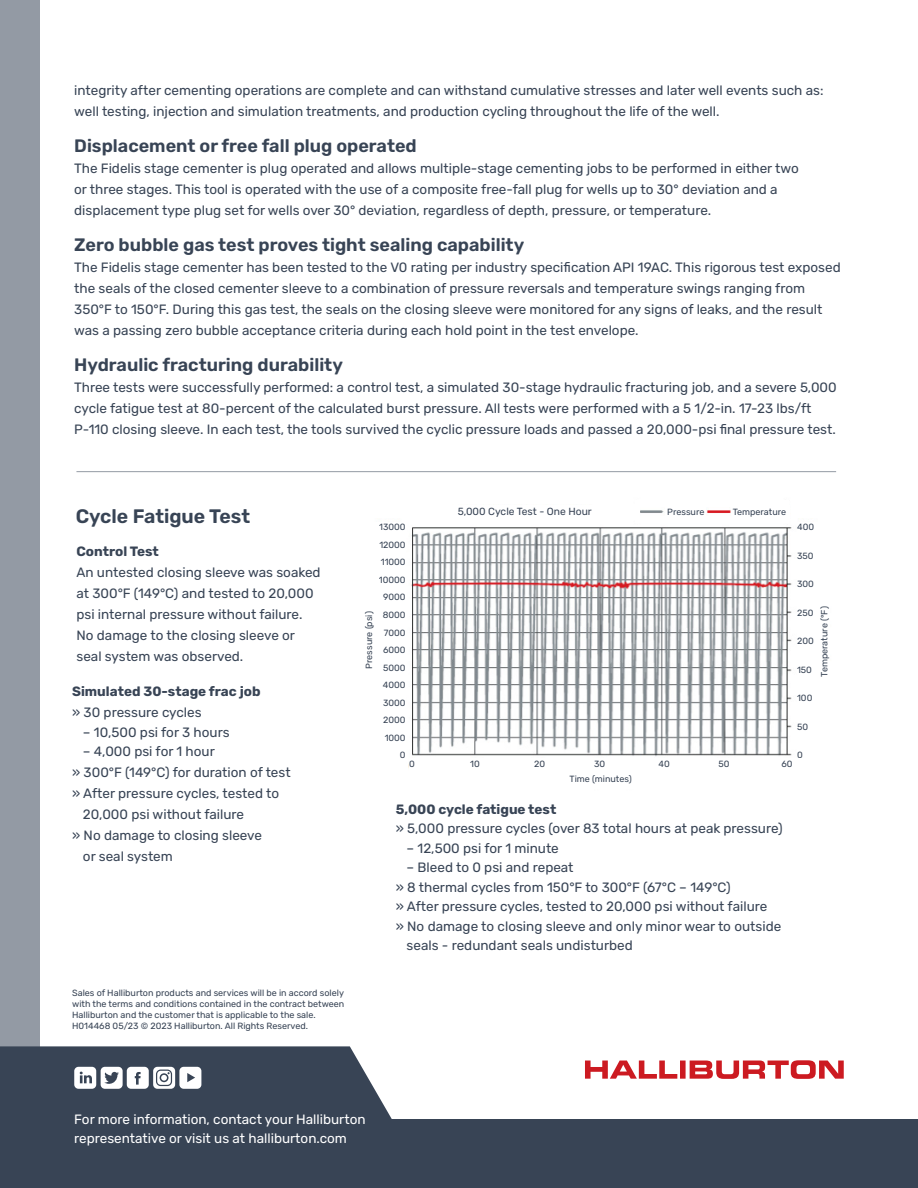
<style>
.page{position:relative;width:918px;height:1188px;background:#fff}
.page>*{position:absolute;margin:0;border:0;box-sizing:border-box;transform-origin:0 0}
.t1{font:600 19.5px "Rubik";color:#384455}
.t2{font:600 18px "Rubik";color:#384455}
.t3{font:13.5px/21px "Rubik";color:#384455}
.t4{font:13.5px/19.5px "Rubik";color:#fff}
.t5{font:700 13.5px "Rubik";color:#384455}
.t6{font:10.35px "Rubik";color:#384455}
.t7{font:9px/10.8px "Rubik";color:#384455}
</style>
<div class="page">
<div style="left:0;top:0;width:40px;height:1188px;background:#939aa4"></div>
<div style="left:0;top:1120px;width:918px;height:68px;background:#384455"></div>
<svg style="left:585px;top:1060px;width:259px;height:19px"></svg>
<svg style="left:0;top:1046px;width:403px;height:74px;background:#555f6e"></svg>
<img style="left:408px;top:504px;width:384px;height:264px">
<div style="left:409px;top:758px;width:404px;height:15px;background:#fff"></div>
<div style="left:441px;top:505px;width:167px;height:18px;background:#fff"></div>
<div style="left:636px;top:501px;width:153px;height:6px;background:#fff"></div>
<div style="left:636px;top:516px;width:153px;height:7px;background:#fff"></div>
<div style="left:732px;top:505px;width:58px;height:15px;background:#fff"></div>
<div style="left:665px;top:504px;width:40px;height:15px;background:#fff"></div>
<div style="left:632px;top:504px;width:8px;height:15px;background:#fff"></div>
<hr style="left:76px;top:471px;width:760px;height:1px;background:#939aa4">
<p class="t3" style="left:74px;top:80px;width:751px">integrity after cementing operations are complete and can withstand cumulative stresses and later well events such as: well testing, injection and simulation treatments, and production cycling throughout the life of the well.</p>
<p class="t2" style="left:74px;top:136px;width:344px">Displacement or free fall plug operated</p>
<p class="t3" style="left:74px;top:158px;width:726px">The Fidelis stage cementer is plug operated and allows multiple-stage cementing jobs to be performed in either two or three stages. This tool is operated with the use of a composite free-fall plug for wells up to 30° deviation and a displacement type plug set for wells over 30° deviation, regardless of depth, pressure, or temperature.</p>
<p class="t2" style="left:74px;top:235px;width:451px">Zero bubble gas test proves tight sealing capability</p>
<p class="t3" style="left:74px;top:257px;width:768px">The Fidelis stage cementer has been tested to the V0 rating per industry specification API 19AC. This rigorous test exposed the seals of the closed cementer sleeve to a combination of pressure reversals and temperature swings ranging from 350°F to 150°F. During this gas test, the seals on the closing sleeve were monitored for any signs of leaks, and the result was a passing zero bubble acceptance criteria during each hold point in the test envelope.</p>
<p class="t2" style="left:74px;top:355px;width:270px">Hydraulic fracturing durability</p>
<p class="t3" style="left:74px;top:377px;width:764px">Three tests were successfully performed: a control test, a simulated 30-stage hydraulic fracturing job, and a severe 5,000 cycle fatigue test at 80-percent of the calculated burst pressure. All tests were performed with a 5 1/2-in. 17-23 lbs/ft<br>P-110 closing sleeve. In each test, the tools survived the cyclic pressure loads and passed a 20,000-psi final pressure test.</p>
<p class="t1" style="left:76px;top:505px;width:176px">Cycle Fatigue Test</p>
<p class="t5" style="left:76px;top:544px;width:84px">Control Test</p>
<p class="t3" style="left:76px;top:562px;width:246px">An untested closing sleeve was soaked at 300°F (149°C) and tested to 20,000 psi internal pressure without failure.<br>No damage to the closing sleeve or seal system was observed.</p>
<p class="t5" style="left:72px;top:684px;width:190px">Simulated 30-stage frac job</p>
<p class="t3" style="left:72px;top:702px;width:131px">» 30 pressure cycles</p>
<p class="t3" style="left:83px;top:722px;width:148px">– 10,500 psi for 3 hours</p>
<p class="t3" style="left:83px;top:741px;width:133px">– 4,000 psi for 1 hour</p>
<p class="t3" style="left:72px;top:762px;width:220px">» 300°F (149°C) for duration of test</p>
<p class="t3" style="left:83px;top:783px;width:198px;text-indent:-11px">» After pressure cycles, tested to<br>20,000 psi without failure</p>
<p class="t3" style="left:83px;top:825px;width:181px;text-indent:-11px">» No damage to closing sleeve or seal system</p>
<p class="t7" style="left:72px;top:988px;width:274px">Sales of Halliburton products and services will be in accord solely with the terms and conditions contained in the contract between Halliburton and the customer that is applicable to the sale.<br>H014468 05/23 © 2023 Halliburton. All Rights Reserved.</p>
<p class="t6" style="left:458px;top:506px;width:136px">5,000 Cycle Test - One Hour</p>
<p class="t7" style="left:667px;top:507px;width:39px">Pressure</p>
<p class="t7" style="left:733px;top:507px;width:55px">Temperature</p>
<p class="t7" style="left:379px;top:522px;width:28px">13000</p>
<p class="t7" style="left:379px;top:540px;width:28px">12000</p>
<p class="t7" style="left:381px;top:557px;width:26px">11000</p>
<p class="t7" style="left:379px;top:575px;width:28px">10000</p>
<p class="t7" style="left:383px;top:592px;width:24px">9000</p>
<p class="t7" style="left:383px;top:610px;width:24px">8000</p>
<p class="t7" style="left:384px;top:627px;width:23px">7000</p>
<p class="t7" style="left:383px;top:645px;width:24px">6000</p>
<p class="t7" style="left:383px;top:662px;width:24px">5000</p>
<p class="t7" style="left:383px;top:680px;width:24px">4000</p>
<p class="t7" style="left:383px;top:697px;width:24px">3000</p>
<p class="t7" style="left:383px;top:715px;width:24px">2000</p>
<p class="t7" style="left:385px;top:733px;width:22px">1000</p>
<p class="t7" style="left:400px;top:750px;width:7px">0</p>
<p class="t7" style="left:797px;top:522px;width:19px">400</p>
<p class="t7" style="left:797px;top:550px;width:18px">350</p>
<p class="t7" style="left:797px;top:579px;width:18px">300</p>
<p class="t7" style="left:797px;top:607px;width:18px">250</p>
<p class="t7" style="left:797px;top:636px;width:18px">200</p>
<p class="t7" style="left:797px;top:664px;width:16px">150</p>
<p class="t7" style="left:797px;top:693px;width:17px">100</p>
<p class="t7" style="left:797px;top:721px;width:13px">50</p>
<p class="t7" style="left:797px;top:750px;width:7px">0</p>
<p class="t7" style="left:819px;top:677px;width:72px;rotate:-90deg">Temperature (°F)</p>
<p class="t7" style="left:364px;top:669px;width:59px;rotate:-90deg">Pressure (psi)</p>
<p class="t7" style="left:409px;top:759px;width:7px">0</p>
<p class="t7" style="left:470px;top:759px;width:11px">10</p>
<p class="t7" style="left:534px;top:759px;width:12px">20</p>
<p class="t7" style="left:594px;top:759px;width:13px">30</p>
<p class="t7" style="left:658px;top:759px;width:13px">40</p>
<p class="t7" style="left:719px;top:759px;width:13px">50</p>
<p class="t7" style="left:782px;top:759px;width:13px">60</p>
<p class="t7" style="left:570px;top:774px;width:64px">Time (minutes)</p>
<p class="t5" style="left:396px;top:801px;width:162px">5,000 cycle fatigue test</p>
<p class="t3" style="left:396px;top:818px;width:388px">» 5,000 pressure cycles (over 83 total hours at peak pressure)</p>
<p class="t3" style="left:407px;top:838px;width:154px">– 12,500 psi for 1 minute</p>
<p class="t3" style="left:407px;top:857px;width:169px">– Bleed to 0 psi and repeat</p>
<p class="t3" style="left:396px;top:877px;width:337px">» 8 thermal cycles from 150°F to 300°F (67°C – 149°C)</p>
<p class="t3" style="left:396px;top:896px;width:373px">» After pressure cycles, tested to 20,000 psi without failure</p>
<p class="t3" style="left:407px;top:917px;width:376px;line-height:19.5px;text-indent:-11px">» No damage to closing sleeve and only minor wear to outside seals - redundant seals undisturbed</p>
<p class="t4" style="left:74px;top:1110px;width:293px">For more information, contact your Halliburton representative or visit us at halliburton.com</p>
</div>
